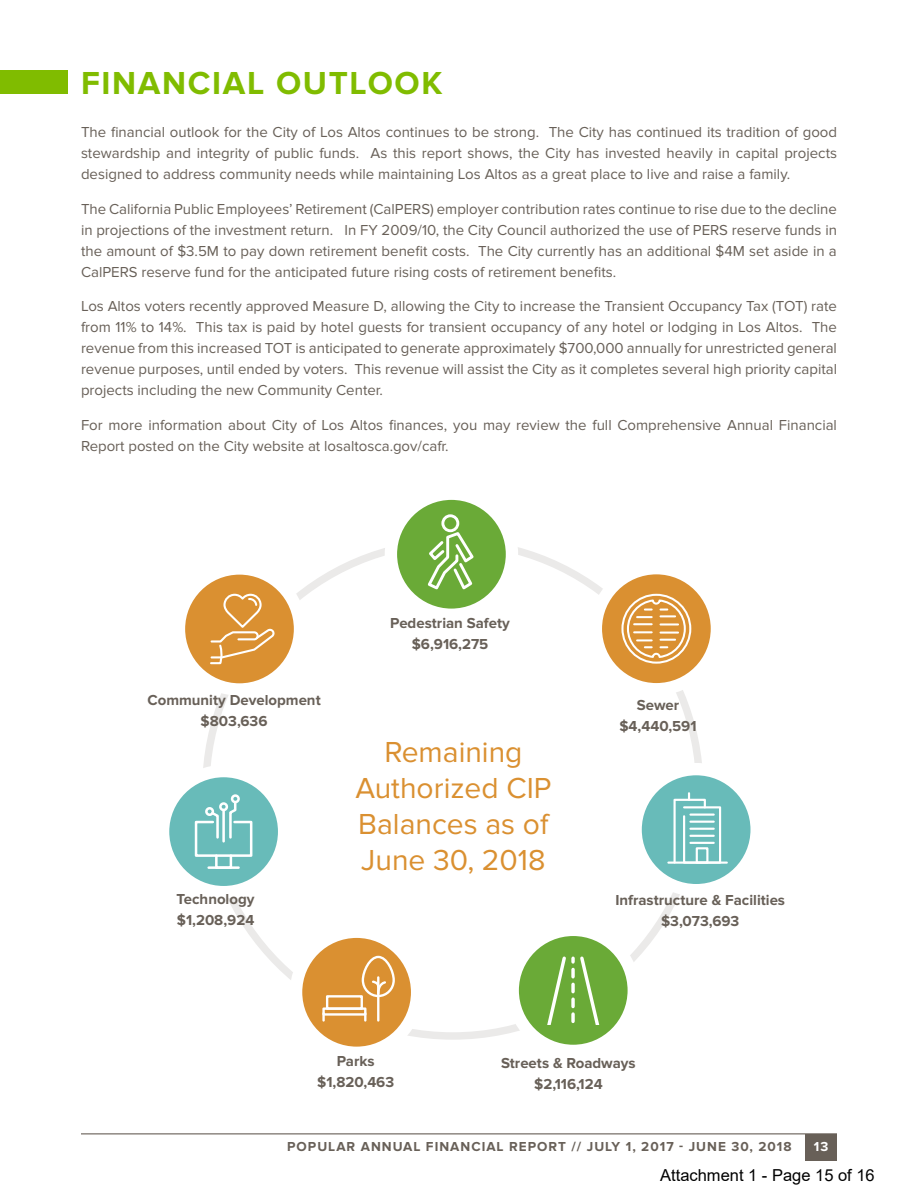
<style>
.page{position:relative;width:918px;height:1188px;background:#fff}
.page>*{position:absolute;margin:0;border:0;box-sizing:border-box;transform-origin:0 0}
.t1{font:700 33px "Proxima Nova";letter-spacing:.05em;color:#80bc00}
.t2{font:30px/36px "Proxima Nova";color:#da9031;text-align:center}
.t3{font:16.5px "Arial";color:#000}
.t4{font:15px/21px "Proxima Nova";color:#686058;text-align:justify}
.t5{font:700 15px/21px "Proxima Nova";color:#686058;text-align:center}
.t6{font:700 13.5px "Proxima Nova";letter-spacing:.075em;color:#686058}
.t7{font:700 13.5px "Proxima Nova";color:#fff}
</style>
<div class="page">
<div style="left:0;top:70px;width:68px;height:24px;background:#80bc00"></div>
<svg style="left:391px;top:494px;width:121px;height:121px;background:#82b757"></svg>
<div style="left:385px;top:488px;width:133px;height:133px;border:12px solid #fff;border-radius:50%"></div>
<div style="left:441px;top:514px;width:18px;height:18px;border:3px solid #fff;border-radius:50%"></div>
<svg style="left:428px;top:530px;width:46px;height:60px"></svg>
<svg style="left:513px;top:930px;width:121px;height:121px;fill:#6aaa37"></svg>
<div style="left:507px;top:924px;width:133px;height:133px;border:12px solid #fff;border-radius:50%"></div>
<svg style="left:545px;top:956px;width:56px;height:69px;background:#82b757"></svg>
<svg style="left:296px;top:932px;width:121px;height:121px;background:#dfa04e"></svg>
<div style="left:290px;top:926px;width:133px;height:133px;border:12px solid #fff;border-radius:50%"></div>
<hr style="left:377px;top:977px;width:2px;height:43px;background:#fff">
<svg style="left:361px;top:956px;width:34px;height:42px"></svg>
<div style="left:322px;top:1007px;width:44px;height:9px;border:2px solid #fff"></div>
<svg style="left:322px;top:1013px;width:3px;height:7px"></svg>
<svg style="left:364px;top:1013px;width:2px;height:7px"></svg>
<div style="left:326px;top:995px;width:37px;height:15px;border:2px solid #fff"></div>
<svg style="left:596px;top:568px;width:121px;height:121px;fill:#da9031"></svg>
<div style="left:590px;top:562px;width:133px;height:133px;border:12px solid #fff;border-radius:50%"></div>
<div style="left:621px;top:594px;width:70px;height:70px;border:2px solid #fff;border-radius:50%"></div>
<svg style="left:626px;top:598px;width:61px;height:61px;background:#e3ab63"></svg>
<svg style="left:179px;top:568px;width:121px;height:122px;fill:#da9031"></svg>
<div style="left:173px;top:562px;width:133px;height:134px;border:12px solid #fff;border-radius:50%"></div>
<svg style="left:210px;top:594px;width:65px;height:70px;background:#df9f4e"></svg>
<svg style="left:636px;top:769px;width:121px;height:121px;fill:#68bbb9"></svg>
<div style="left:629px;top:763px;width:134px;height:133px;border:12px solid #fff;border-radius:50%"></div>
<hr style="left:668px;top:862px;width:59px;height:2px;background:#fff">
<svg style="left:672px;top:793px;width:50px;height:71px"></svg>
<svg style="left:163px;top:771px;width:121px;height:121px;fill:#68bbb9"></svg>
<div style="left:157px;top:765px;width:133px;height:133px;border:12px solid #fff;border-radius:50%"></div>
<div style="left:215px;top:854px;width:17px;height:15px;border:3px solid #fff"></div>
<hr style="left:209px;top:866px;width:30px;height:3px;background:#fff">
<svg style="left:195px;top:800px;width:58px;height:58px;background:#83c7c5"></svg>
<hr style="left:222px;top:810px;width:3px;height:31px;background:#fff">
<div style="left:231px;top:794px;width:9px;height:9px;border:3px solid #fff;border-radius:50%"></div>
<div style="left:219px;top:802px;width:9px;height:9px;border:3px solid #fff;border-radius:50%"></div>
<div style="left:205px;top:807px;width:9px;height:9px;border:3px solid #fff;border-radius:50%"></div>
<div style="left:805px;top:1134px;width:32px;height:26px;background:#686058"></div>
<hr style="left:81px;top:1133px;width:756px;height:1px;background:#686058">
<h1 class="t1" style="left:81px;top:64px;width:363px">FINANCIAL OUTLOOK</h1>
<p class="t4" style="left:81px;top:122px;width:758px">The financial outlook for the City of Los Altos continues to be strong. The City has continued its tradition of good stewardship and integrity of public funds. As this report shows, the City has invested heavily in capital projects designed to address community needs while maintaining Los Altos as a great place to live and raise a family.</p>
<p class="t4" style="left:81px;top:198px;width:758px">The California Public Employees’ Retirement (CalPERS) employer contribution rates continue to rise due to the decline in projections of the investment return. In FY 2009/10, the City Council authorized the use of PERS reserve funds in the amount of $3.5M to pay down retirement benefit costs. The City currently has an additional $4M set aside in a CalPERS reserve fund for the anticipated future rising costs of retirement benefits.</p>
<p class="t4" style="left:81px;top:296px;width:758px">Los Altos voters recently approved Measure D, allowing the City to increase the Transient Occupancy Tax (TOT) rate from 11% to 14%. This tax is paid by hotel guests for transient occupancy of any hotel or lodging in Los Altos. The revenue from this increased TOT is anticipated to generate approximately $700,000 annually for unrestricted general revenue purposes, until ended by voters. This revenue will assist the City as it completes several high priority capital projects including the new Community Center.</p>
<p class="t4" style="left:81px;top:414px;width:758px">For more information about City of Los Altos finances, you may review the full Comprehensive Annual Financial<br>Report posted on the City website at losaltosca.gov/cafr.</p>
<p class="t5" style="left:147px;top:689px;width:175px">Community Development $803,636</p>
<p class="t5" style="left:177px;top:889px;width:79px;text-align:left">Technology $1,208,924</p>
<p class="t5" style="left:390px;top:613px;width:121px">Pedestrian Safety $6,916,275</p>
<h2 class="t2" style="left:355px;top:735px;width:198px">Remaining<br>Authorized CIP<br>Balances as of<br>June 30, 2018</h2>
<p class="t5" style="left:619px;top:695px;width:79px">Sewer $4,440,591</p>
<p class="t5" style="left:615px;top:890px;width:171px">Infrastructure &amp; Facilities $3,073,693</p>
<p class="t5" style="left:317px;top:1050px;width:79px">Parks $1,820,463</p>
<p class="t5" style="left:501px;top:1053px;width:136px">Streets &amp; Roadways $2,116,124</p>
<p class="t6" style="left:287px;top:1139px;width:506px">POPULAR ANNUAL FINANCIAL REPORT // JULY 1, 2017 - JUNE 30, 2018</p>
<p class="t7" style="left:814px;top:1139px;width:16px">13</p>
<p class="t3" style="left:660px;top:1164px;width:216px">Attachment 1 - Page 15 of 16</p>
</div>
